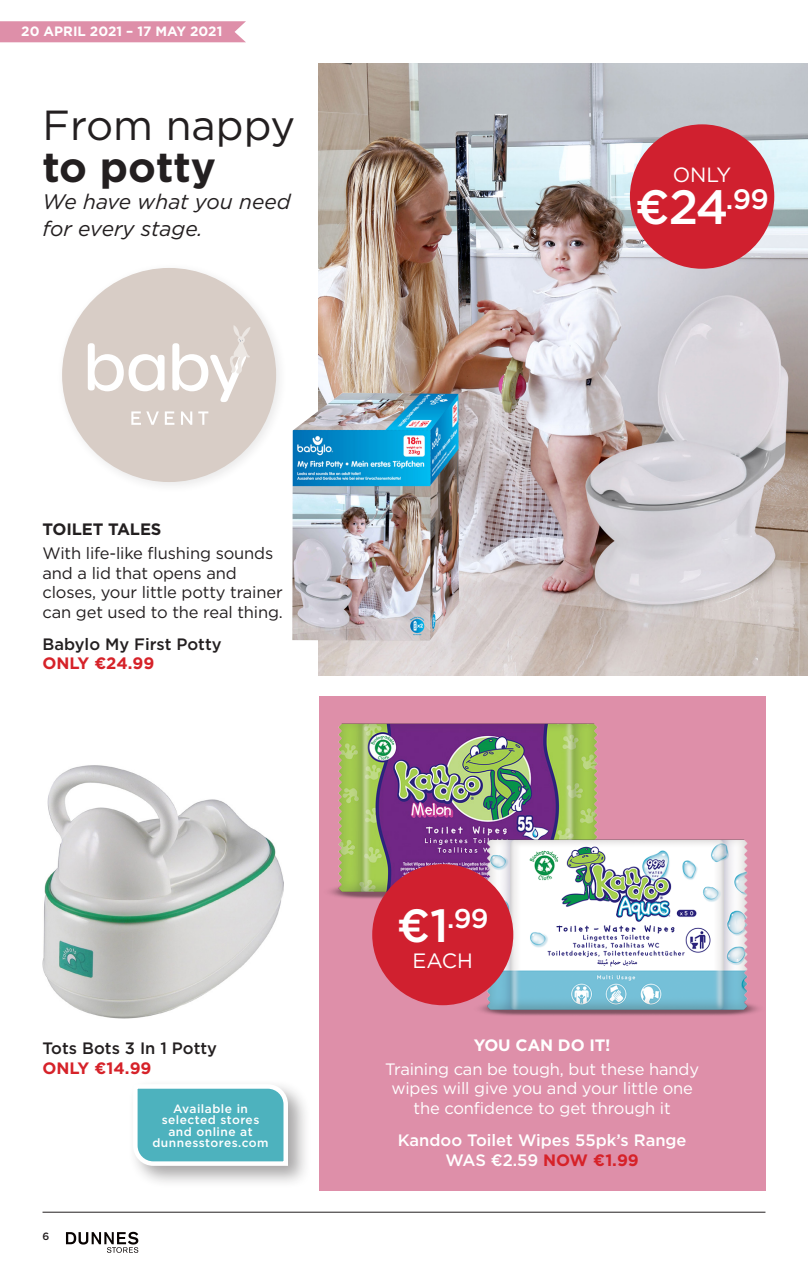
<style>
.page{position:relative;width:808px;height:1276px;background:#fff}
.page>*{position:absolute;margin:0;border:0;box-sizing:border-box;transform-origin:0 0}
.t1{font:500 48px "Gotham";color:#fff}
.t2{font:42px/42px "Gotham";color:#231f20}
.t3{font:500 27.15px "Gotham";color:#fff}
.t4{font:italic 21px/27px "Gotham";color:#231f20}
.t5{font:20.7px "Gotham";color:#fff}
.t6{font:20.55px "Gotham";color:#fff}
.t7{font:16.5px/19.5px "Gotham";letter-spacing:-.01em;color:#231f20}
.t8{font:16.5px/19.5px "Gotham";letter-spacing:-.01em;color:#fff;text-align:center}
.Descriptor{font:500 16.5px/19.5px "Gotham";color:#231f20}
.Descriptor-2{font:500 16.5px "Gotham";color:#fff}
.t9{font:700 16.5px "Gotham";letter-spacing:-.01em;color:#231f20}
.t10{font:700 16.5px "Gotham";letter-spacing:-.01em;color:#fff}
.t11{font:700 13.5px "Gotham";color:#fff}
.t12{font:500 12px/11.4px "Gotham";letter-spacing:.04em;color:#fff;text-align:center}
.t13{font:500 10.5px "Gotham";color:#231f20}
.s1{font-weight:700}
.s2{font-weight:700;color:#d62229}
.s3{font-size:46.5px}
</style>
<div class="page">
<div style="left:319px;top:696px;width:446px;height:495px;background:#de8fa9"></div>
<img style="left:319px;top:64px;width:489px;height:611px">
<div style="left:630px;top:124px;width:144px;height:145px;background:#d0202f;border-radius:50%"></div>
<div style="left:62px;top:268px;width:214px;height:214px;background:#d8cdc6;border-radius:50%"></div>
<svg style="left:131px;top:411px;width:77px;height:14px"></svg>
<svg style="left:88px;top:325px;width:162px;height:77px"></svg>
<img style="left:330px;top:723px;width:268px;height:193px">
<img style="left:470px;top:814px;width:289px;height:202px">
<div style="left:372px;top:864px;width:141px;height:141px;background:#d0202f;border-radius:50%"></div>
<img style="left:292px;top:393px;width:167px;height:247px">
<img style="left:43px;top:765px;width:241px;height:253px">
<hr style="left:43px;top:1211px;width:722px;height:1px;background:#231f20">
<svg style="left:66px;top:1231px;width:72px;height:21px"></svg>
<svg style="left:0;top:21px;width:246px;height:21px;background:#df92ac"></svg>
<div style="left:128px;top:1079px;width:183px;height:110px;background:#231f20;opacity:.4"></div>
<svg style="left:131px;top:1082px;width:159px;height:86px"></svg>
<p class="t11" style="left:21px;top:23px;width:203px">20 APRIL 2021 – 17 MAY 2021</p>
<p class="t2" style="left:43px;top:103px;width:254px">From nappy <span class="s1">to potty</span></p>
<p class="t4" style="left:43px;top:188px;width:250px">We have what you need for every stage.</p>
<p class="t6" style="left:673px;top:162px;width:60px">ONLY</p>
<p class="t1" style="left:635px;top:175px;width:135px">€24<sup>.99</sup></p>
<p class="t9" style="left:43px;top:518px;width:120px">TOILET TALES</p>
<p class="t7" style="left:43px;top:543px;width:242px">With life-like flushing sounds and a lid that opens and closes, your little potty trainer can get used to the real thing.</p>
<p class="Descriptor" style="left:43px;top:634px;width:181px">Babylo My First Potty<br><span class="s2">ONLY €24.99</span></p>
<p class="Descriptor" style="left:43px;top:1038px;width:176px">Tots Bots 3 In 1 Potty<br><span class="s2">ONLY €14.99</span></p>
<p class="t13" style="left:43px;top:1229px;width:8px">6</p>
<p class="t12" style="left:152px;top:1102px;width:118px">Available in selected stores and online at dunnesstores.com</p>
<p class="t3" style="left:397px;top:901px;width:93px"><span class="s3">€1</span>.99</p>
<p class="t5" style="left:413px;top:948px;width:62px">EACH</p>
<p class="t10" style="left:474px;top:1034px;width:138px">YOU CAN DO IT!</p>
<p class="t8" style="left:385px;top:1058px;width:315px">Training can be tough, but these handy wipes will give you and your little one the confidence to get through it</p>
<p class="Descriptor-2" style="left:398px;top:1129px;width:290px">Kandoo Toilet Wipes 55pk’s Range</p>
<p class="Descriptor-2" style="left:445px;top:1149px;width:195px">WAS €2.59 <span class="s2">NOW €1.99</span></p>
</div>
